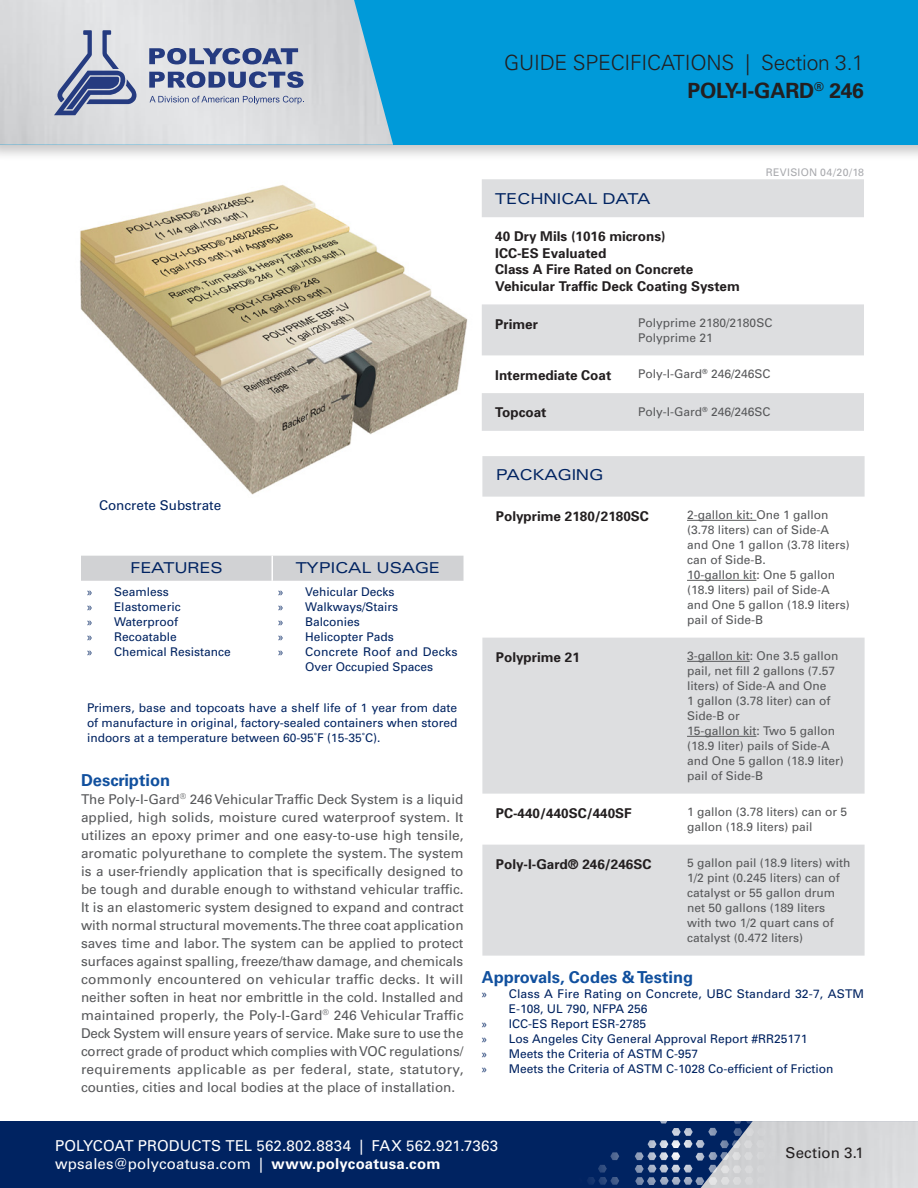
<style>
.page{position:relative;width:918px;height:1188px;background:#fff}
.page>*{position:absolute;margin:0;border:0;box-sizing:border-box;transform-origin:0 0}
.t1{font:300 21px/28.5px "Univers LT Std";letter-spacing:-.01em;color:#231f20;text-align:right}
.t2{font:700 16.5px "Univers LT Std";color:#11509e}
.t3{font:15px/18px "Univers LT Std";letter-spacing:.01em;color:#fff}
.TD_Technical_Data_He{font:expanded 15px "Univers LT Std";letter-spacing:-.01em;color:#002361}
.t4{font:15px "Univers LT Std";letter-spacing:.01em;color:#231f20}
.Body{font:13.5px/18px "Univers LT Std";color:#57585a;text-align:justify}
.TD_Bold{font:700 13.5px "Univers";color:#231f20}
.Note{font:13.5px "Univers LT Std";color:#002361}
.TD_Column_2{font:12px/15px "Univers";color:#57585a}
.t5{font:12px/15px "Univers";color:#002361}
.Note-2{font:12px/15px "Univers LT Std";color:#002361;text-align:justify}
.t6{font:10.5px "Univers";letter-spacing:.025em;color:#a8a9ad}
.s1{font-weight:700}
.s2{font-family:"Myriad Pro"}
</style>
<div class="page">
<div style="left:0;top:0;width:918px;height:162px;background:#231f20;opacity:.25"></div>
<div style="left:0;top:0;width:918px;height:145px;background:#009ad9"></div>
<img style="left:0;top:0;width:393px;height:145px">
<svg style="left:54px;top:30px;width:82px;height:85px;background:#a4abc2"></svg>
<svg style="left:149px;top:71px;width:155px;height:17px;background:#7885ab"></svg>
<svg style="left:149px;top:48px;width:149px;height:16px;background:#7885ab"></svg>
<svg style="left:150px;top:96px;width:154px;height:8px"></svg>
<div style="left:0;top:1121px;width:918px;height:67px;background:#002361"></div>
<div style="left:700px;top:1121px;width:218px;height:67px;background:#d5d6d8"></div>
<svg style="left:587px;top:1152px;width:32px;height:33px"></svg>
<svg style="left:635px;top:1121px;width:144px;height:64px"></svg>
<div style="left:81px;top:556px;width:383px;height:25px;background:#d1d2d4"></div>
<svg style="left:482px;top:179px;width:382px;height:252px"></svg>
<svg style="left:482px;top:456px;width:383px;height:500px;fill:#dddee0"></svg>
<hr style="left:687px;top:520px;width:69px;height:1px;background:#57585a">
<hr style="left:687px;top:580px;width:69px;height:1px;background:#57585a">
<hr style="left:687px;top:661px;width:63px;height:1px;background:#57585a">
<hr style="left:687px;top:736px;width:69px;height:1px;background:#57585a">
<img style="left:80px;top:185px;width:388px;height:310px">
<h1 class="t1" style="left:504px;top:48px;width:361px">GUIDE SPECIFICATIONS | Section 3.1<br><span class="s1">POLY-I-GARD</span><sup>®</sup> <span class="s1">246</span></h1>
<p class="t6" style="left:766px;top:166px;width:100px">REVISION 04/20/18</p>
<p class="TD_Technical_Data_He" style="left:495px;top:189px;width:157px">TECHNICAL DATA</p>
<p class="TD_Bold" style="left:495px;top:228px;width:172px">40 Dry Mils (1016 microns)</p>
<p class="TD_Bold" style="left:495px;top:245px;width:113px">ICC-ES Evaluated</p>
<p class="TD_Bold" style="left:495px;top:261px;width:200px">Class A Fire Rated on Concrete</p>
<p class="TD_Bold" style="left:495px;top:278px;width:246px">Vehicular Traffic Deck Coating System</p>
<p class="TD_Bold" style="left:495px;top:316px;width:44px">Primer</p>
<p class="TD_Column_2" style="left:638px;top:315px;width:136px">Polyprime 2180/2180SC</p>
<p class="TD_Column_2" style="left:638px;top:330px;width:76px">Polyprime 21</p>
<p class="TD_Bold" style="left:495px;top:367px;width:117px">Intermediate Coat</p>
<p class="TD_Column_2" style="left:638px;top:366px;width:134px">Poly-I-Gard<sup>®</sup> 246/246SC</p>
<p class="TD_Bold" style="left:495px;top:404px;width:53px">Topcoat</p>
<p class="TD_Column_2" style="left:638px;top:404px;width:134px">Poly-I-Gard<sup>®</sup> 246/246SC</p>
<p class="Note" style="left:99px;top:497px;width:124px">Concrete Substrate</p>
<p class="TD_Technical_Data_He" style="left:131px;top:558px;width:94px">FEATURES</p>
<p class="TD_Technical_Data_He" style="left:296px;top:558px;width:146px">TYPICAL USAGE</p>
<p class="t5" style="left:87px;top:584px;width:83px"><span class="s2">»</span> Seamless</p>
<p class="t5" style="left:87px;top:599px;width:95px"><span class="s2">»</span> Elastomeric</p>
<p class="t5" style="left:87px;top:614px;width:93px"><span class="s2">»</span> Waterproof</p>
<p class="t5" style="left:87px;top:629px;width:91px"><span class="s2">»</span> Recoatable</p>
<p class="t5" style="left:87px;top:644px;width:145px"><span class="s2">»</span> Chemical Resistance</p>
<p class="t5" style="left:278px;top:584px;width:118px"><span class="s2">»</span> Vehicular Decks</p>
<p class="t5" style="left:278px;top:599px;width:121px"><span class="s2">»</span> Walkways/Stairs</p>
<p class="t5" style="left:278px;top:614px;width:83px"><span class="s2">»</span> Balconies</p>
<p class="t5" style="left:278px;top:629px;width:117px"><span class="s2">»</span> Helicopter Pads</p>
<p class="t5" style="left:278px;top:644px;width:181px;text-align:center"><span class="s2">»</span> Concrete Roof and Decks<br>Over Occupied Spaces</p>
<p class="Note-2" style="left:87px;top:701px;width:372px">Primers, base and topcoats have a shelf life of 1 year from date of manufacture in original, factory-sealed containers when stored indoors at a temperature between 60-95˚F (15-35˚C).</p>
<p class="t2" style="left:81px;top:770px;width:91px">Description</p>
<p class="Body" style="left:81px;top:790px;width:384px">The Poly-I-Gard<sup>®</sup> 246 Vehicular Traffic Deck System is a liquid applied, high solids, moisture cured waterproof system. It utilizes an epoxy primer and one easy-to-use high tensile, aromatic polyurethane to complete the system. The system is a user-friendly application that is specifically designed to be tough and durable enough to withstand vehicular traffic.<br>It is an elastomeric system designed to expand and contract with normal structural movements. The three coat application saves time and labor. The system can be applied to protect surfaces against spalling, freeze/thaw damage, and chemicals commonly encountered on vehicular traffic decks. It will neither soften in heat nor embrittle in the cold. Installed and maintained properly, the Poly-I-Gard<sup>®</sup> 246 Vehicular Traffic Deck System will ensure years of service. Make sure to use the correct grade of product which complies with VOC regulations/ requirements applicable as per federal, state, statutory, counties, cities and local bodies at the place of installation.</p>
<p class="TD_Technical_Data_He" style="left:496px;top:466px;width:109px">PACKAGING</p>
<p class="TD_Bold" style="left:496px;top:508px;width:155px">Polyprime 2180/2180SC</p>
<p class="TD_Column_2" style="left:687px;top:508px;width:164px">2-gallon kit: One 1 gallon (3.78 liters) can of Side-A and One 1 gallon (3.78 liters) can of Side-B.</p>
<p class="TD_Column_2" style="left:687px;top:568px;width:164px">10-gallon kit: One 5 gallon (18.9 liters) pail of Side-A and One 5 gallon (18.9 liters) pail of Side-B</p>
<p class="TD_Bold" style="left:496px;top:649px;width:86px">Polyprime 21</p>
<p class="TD_Column_2" style="left:687px;top:649px;width:153px">3-gallon kit: One 3.5 gallon pail, net fill 2 gallons (7.57 liters) of Side-A and One<br>1 gallon (3.78 liter) can of<br>Side-B or</p>
<p class="TD_Column_2" style="left:687px;top:724px;width:158px">15-gallon kit: Two 5 gallon (18.9 liter) pails of Side-A and One 5 gallon (18.9 liter) pail of Side-B</p>
<p class="TD_Bold" style="left:496px;top:805px;width:137px">PC-440/440SC/440SF</p>
<p class="TD_Column_2" style="left:687px;top:805px;width:162px">1 gallon (3.78 liters) can or 5 gallon (18.9 liters) pail</p>
<p class="TD_Bold" style="left:496px;top:856px;width:157px">Poly-I-Gard® 246/246SC</p>
<p class="TD_Column_2" style="left:687px;top:856px;width:165px">5 gallon pail (18.9 liters) with<br>1/2 pint (0.245 liters) can of catalyst or 55 gallon drum net 50 gallons (189 liters with two 1/2 quart cans of catalyst (0.472 liters)</p>
<p class="t2" style="left:482px;top:968px;width:213px">Approvals, Codes &amp; Testing</p>
<p class="t5" style="left:509px;top:987px;width:357px;text-indent:-27px"><span class="s2">»</span> Class A Fire Rating on Concrete, UBC Standard 32-7, ASTM<br>E-108, UL 790, NFPA 256</p>
<p class="t5" style="left:482px;top:1017px;width:166px"><span class="s2">»</span> ICC-ES Report ESR-2785</p>
<p class="t5" style="left:482px;top:1032px;width:327px"><span class="s2">»</span> Los Angeles City General Approval Report #RR25171</p>
<p class="t5" style="left:482px;top:1047px;width:218px"><span class="s2">»</span> Meets the Criteria of ASTM C-957</p>
<p class="t5" style="left:482px;top:1062px;width:353px"><span class="s2">»</span> Meets the Criteria of ASTM C-1028 Co-efficient of Friction</p>
<p class="t3" style="left:55px;top:1137px;width:445px">POLYCOAT PRODUCTS TEL 562.802.8834 | FAX 562.921.7363 wpsales@polycoatusa.com | <span class="s1">www.polycoatusa.com</span></p>
<p class="t4" style="left:786px;top:1144px;width:80px">Section 3.1</p>
</div>
